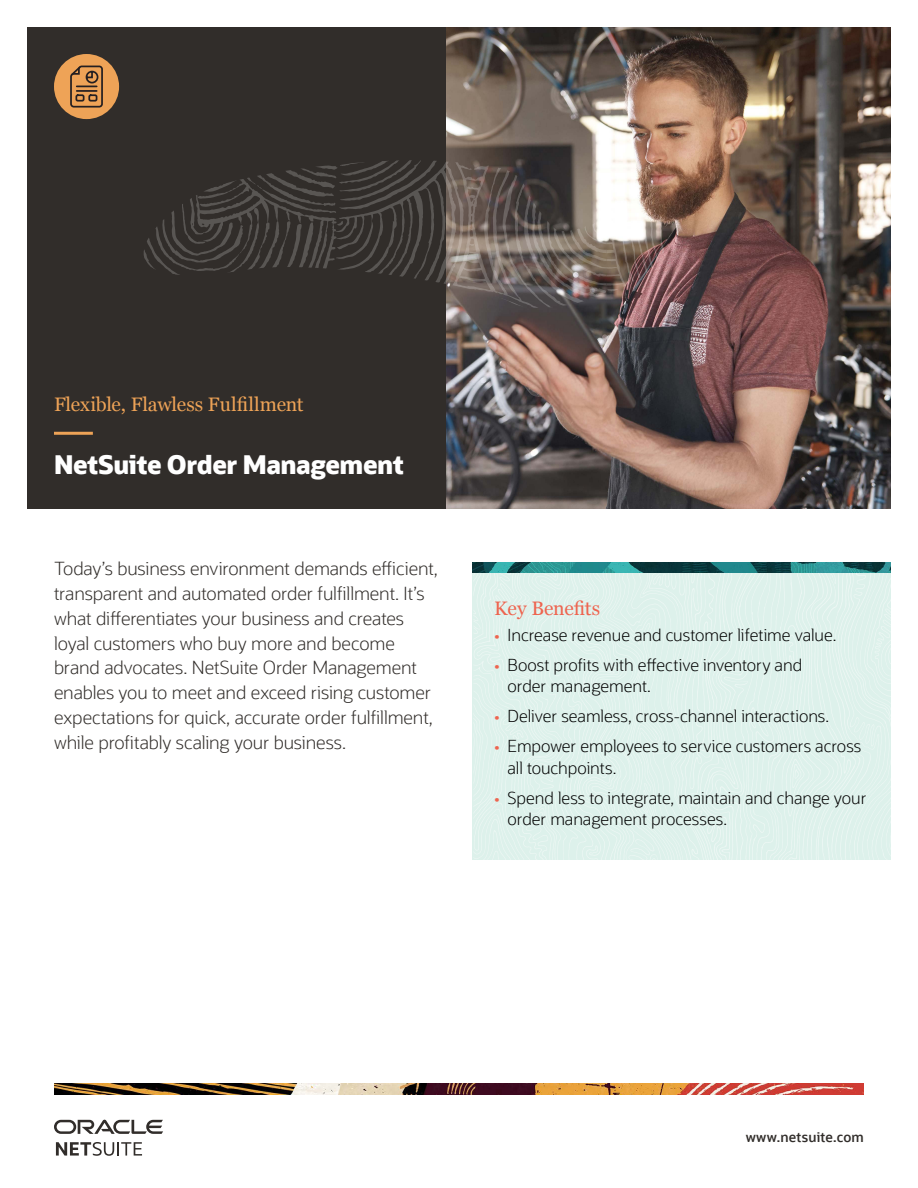
<style>
.page{position:relative;width:918px;height:1188px;background:#fff}
.page>*{position:absolute;margin:0;border:0;box-sizing:border-box;transform-origin:0 0}
.H1_2019{font:800 25.5px "Oracle Sans";letter-spacing:-.015em;color:#fff}
.Eyebrow_2019{font:19.5px "Georgia";letter-spacing:-.005em;color:#eea357}
.H3_sidebar_blue_head{font:19.5px "Georgia";color:#ee644f}
.Main_Body_2019{font:300 18px/24.8px "Oracle Sans";letter-spacing:-.01em;color:#312d2a}
.t1{font:300 16.5px/21.8px "Oracle Sans";letter-spacing:-.005em;color:#000}
.t2{font:600 13.5px "Oracle Sans";letter-spacing:.015em;color:#312d2a}
.s1{font-weight:400;color:#ee644f}
</style>
<div class="page">
<img style="left:54px;top:1084px;width:810px;height:10px">
<img style="left:472px;top:573px;width:419px;height:287px">
<img style="left:446px;top:27px;width:445px;height:481px">
<div style="left:27px;top:27px;width:419px;height:481px;background:#312d2a"></div>
<img style="left:472px;top:562px;width:419px;height:11px">
<hr style="left:54px;top:432px;width:39px;height:3px;background:#eea357">
<div style="left:54px;top:54px;width:65px;height:65px;background:#eea357;border-radius:50%"></div>
<svg style="left:70px;top:65px;width:33px;height:43px"></svg>
<svg style="left:143px;top:160px;width:360px;height:149px"></svg>
<img style="left:503px;top:160px;width:165px;height:149px">
<svg style="left:56px;top:1142px;width:86px;height:14px"></svg>
<svg style="left:54px;top:1120px;width:109px;height:14px"></svg>
<p class="Eyebrow_2019" style="left:54px;top:390px;width:251px">Flexible, Flawless Fulfillment</p>
<p class="H1_2019" style="left:54px;top:448px;width:352px">NetSuite Order Management</p>
<p class="Main_Body_2019" style="left:54px;top:557px;width:385px">Today’s business environment demands efficient, transparent and automated order fulfillment. It’s what differentiates your business and creates loyal customers who buy more and become brand advocates. NetSuite Order Management enables you to meet and exceed rising customer expectations for quick, accurate order fulfillment, while profitably scaling your business.</p>
<p class="H3_sidebar_blue_head" style="left:494px;top:594px;width:108px">Key Benefits</p>
<p class="t1" style="left:494px;top:624px;width:344px"><span class="s1">•</span> Increase revenue and customer lifetime value.</p>
<p class="t1" style="left:508px;top:654px;width:296px;text-indent:-14px"><span class="s1">•</span> Boost profits with effective inventory and order management.</p>
<p class="t1" style="left:494px;top:706px;width:337px"><span class="s1">•</span> Deliver seamless, cross-channel interactions.</p>
<p class="t1" style="left:508px;top:735px;width:355px;text-indent:-14px"><span class="s1">•</span> Empower employees to service customers across all touchpoints.</p>
<p class="t1" style="left:508px;top:787px;width:360px;text-indent:-14px"><span class="s1">•</span> Spend less to integrate, maintain and change your order management processes.</p>
<p class="t2" style="left:746px;top:1129px;width:120px">www.netsuite.com</p>
</div>
